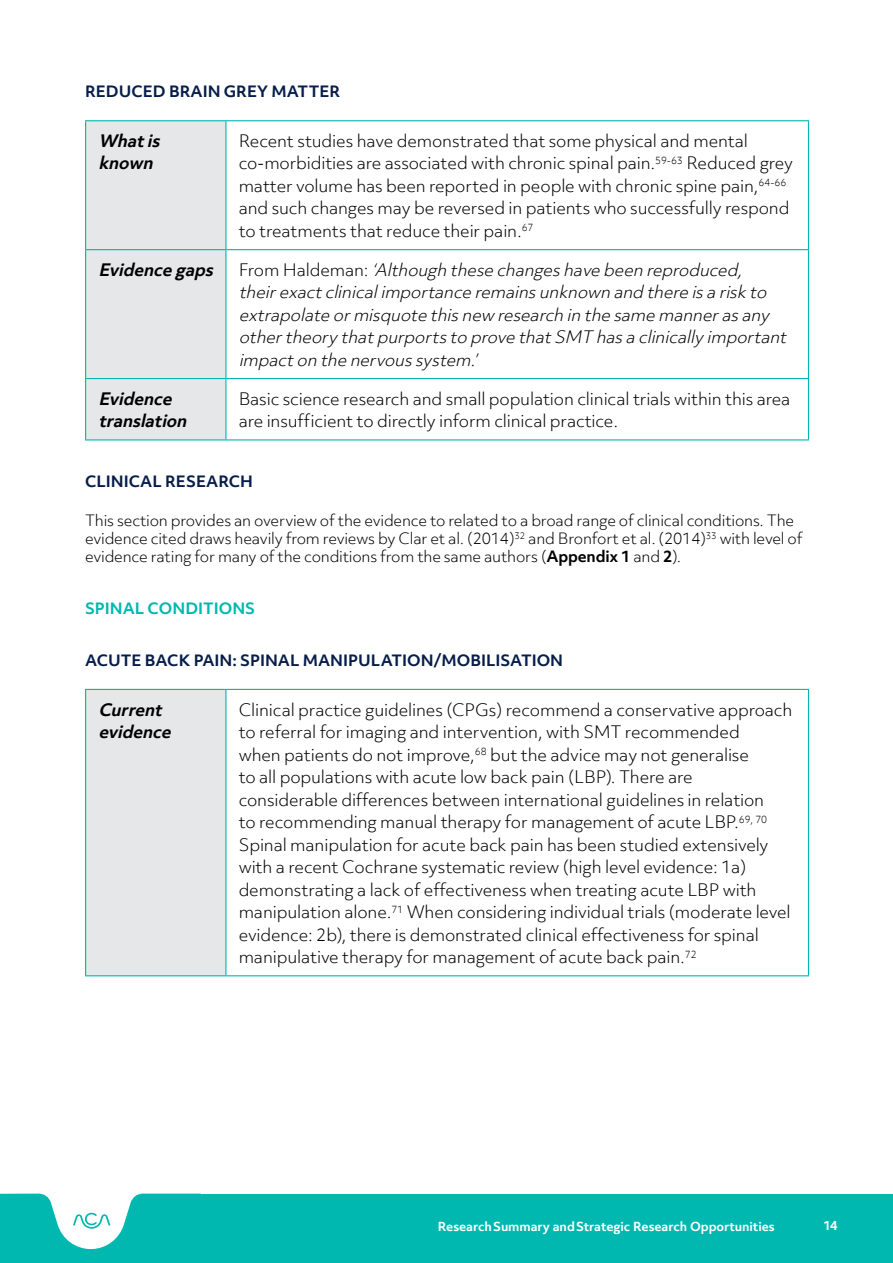
<style>
.page{position:relative;width:893px;height:1263px;background:#fff}
.page>*{position:absolute;margin:0;border:0;box-sizing:border-box;transform-origin:0 0}
.t1{font:300 16.5px/22.5px "Objektiv Mk 3";letter-spacing:-.01em;color:#000}
.t2{font:italic 300 16.5px/22.5px "Objektiv Mk 3";color:#000}
.t3{font:italic 700 16.5px/22.5px "Objektiv Mk 3";color:#000}
.t4{font:300 15px/18px "Objektiv Mk 3";letter-spacing:-.015em;color:#000}
.t5{font:700 15px "Objektiv Mk 3";color:#071e4a}
.t6{font:700 15px "Objektiv Mk 3";color:#00b8b0}
.t7{font:700 12px "Objektiv Mk 3";letter-spacing:-.005em;color:#fff}
.s1{font-style:normal}
.s2{font-weight:700}
</style>
<div class="page">
<div style="left:188px;top:1193px;width:705px;height:70px;background:#00b8b0"></div>
<svg style="left:0;top:1193px;width:201px;height:70px"></svg>
<div style="left:86px;top:121px;width:139px;height:318px;background:#e6e7e8"></div>
<hr style="left:85px;top:121px;width:1px;height:128px;background:#00b8b0">
<hr style="left:85px;top:250px;width:1px;height:128px;background:#00b8b0">
<hr style="left:85px;top:379px;width:1px;height:60px;background:#00b8b0">
<hr style="left:85px;top:120px;width:141px;height:1px;background:#00b8b0">
<hr style="left:85px;top:249px;width:141px;height:1px;background:#00b8b0">
<hr style="left:85px;top:378px;width:141px;height:1px;background:#00b8b0">
<hr style="left:85px;top:439px;width:141px;height:1px;background:#00b8b0">
<hr style="left:225px;top:121px;width:1px;height:128px;background:#00b8b0">
<hr style="left:225px;top:250px;width:1px;height:128px;background:#00b8b0">
<hr style="left:225px;top:379px;width:1px;height:60px;background:#00b8b0">
<hr style="left:226px;top:120px;width:583px;height:1px;background:#00b8b0">
<hr style="left:808px;top:121px;width:1px;height:128px;background:#00b8b0">
<hr style="left:808px;top:250px;width:1px;height:128px;background:#00b8b0">
<hr style="left:808px;top:379px;width:1px;height:60px;background:#00b8b0">
<hr style="left:226px;top:249px;width:583px;height:1px;background:#00b8b0">
<hr style="left:226px;top:378px;width:583px;height:1px;background:#00b8b0">
<hr style="left:226px;top:439px;width:583px;height:1px;background:#00b8b0">
<div style="left:86px;top:689px;width:140px;height:287px;background:#e6e7e8"></div>
<hr style="left:85px;top:690px;width:1px;height:285px;background:#00b8b0">
<hr style="left:85px;top:689px;width:141px;height:1px;background:#00b8b0">
<hr style="left:85px;top:975px;width:141px;height:1px;background:#00b8b0">
<hr style="left:225px;top:690px;width:1px;height:285px;background:#00b8b0">
<hr style="left:226px;top:689px;width:583px;height:1px;background:#00b8b0">
<hr style="left:808px;top:690px;width:1px;height:285px;background:#00b8b0">
<hr style="left:226px;top:975px;width:583px;height:1px;background:#00b8b0">
<p class="t5" style="left:85px;top:81px;width:257px">REDUCED BRAIN GREY MATTER</p>
<p class="t3" style="left:98px;top:129px;width:68px">Whatis known</p>
<p class="t1" style="left:239px;top:129px;width:556px">Recent studies have demonstrated that some physical and mental co-morbidities are associated with chronic spinal pain.<sup>59-63</sup> Reduced grey matter volume has been reported in people with chronic spine pain,<sup>64-66 </sup>and such changes may be reversed in patients who successfully respond to treatments that reduce their pain.<sup>67</sup></p>
<p class="t3" style="left:98px;top:258px;width:121px">Evidence gaps</p>
<p class="t2" style="left:239px;top:258px;width:554px"><span class="s1">F r o m H a l d e m a n :</span> ‘Although these changeshave been reproduced, theirexactclinicalimportance remainsunknown and there isariskto extrapolate ormisquote thisnew research in the same mannerasany othertheorythatpurportsto prove thatSMT hasaclinicallyimportant impacton the nervoussystem.’</p>
<p class="t3" style="left:98px;top:387px;width:94px">Evidence translation</p>
<p class="t1" style="left:239px;top:387px;width:553px">Basic science research and small population clinical trials within this area are insufficient to directly inform clinical practice.</p>
<p class="t5" style="left:85px;top:470px;width:170px">CLINICAL RESEARCH</p>
<p class="t4" style="left:85px;top:511px;width:719px">This section provides an overview of the evidence to related to a broad range of clinical conditions. The evidence cited draws heavily from reviews by Clar et al. (2014)<sup>32</sup> and Bronfort et al. (2014)<sup>33</sup> with level of evidence rating for many of the conditions from the same authors (<span class="s2">Appendix 1</span> and <span class="s2">2</span>).</p>
<p class="t6" style="left:85px;top:598px;width:172px">SPINAL CONDITIONS</p>
<p class="t5" style="left:85px;top:650px;width:480px">ACUTE BACK PAIN: SPINAL MANIPULATION/MOBILISATION</p>
<p class="t3" style="left:98px;top:698px;width:79px">Current evidence</p>
<p class="t1" style="left:239px;top:698px;width:555px">Clinical practice guidelines (CPGs) recommend a conservative approach to referral for imaging and intervention, with SMT recommended<br>when patients do not improve,<sup>68</sup> but the advice may not generalise<br>to all populations with acute low back pain (LBP). There are considerable differences between international guidelines in relation<br>to recommending manual therapy for management of acute LBP.<sup>69,</sup> <sup>70<br></sup>Spinal manipulation for acute back pain has been studied extensively with a recent Cochrane systematic review (high level evidence: 1a) demonstrating a lack of effectiveness when treating acute LBP with manipulation alone.<sup>71</sup> When considering individual trials (moderate level evidence: 2b), there is demonstrated clinical effectiveness for spinal manipulative therapy for management of acute back pain.<sup>72</sup></p>
<p class="t7" style="left:438px;top:1218px;width:338px">Research Summary and Strategic Research Opportunities</p>
<p class="t7" style="left:823px;top:1217px;width:16px">14</p>
</div>
